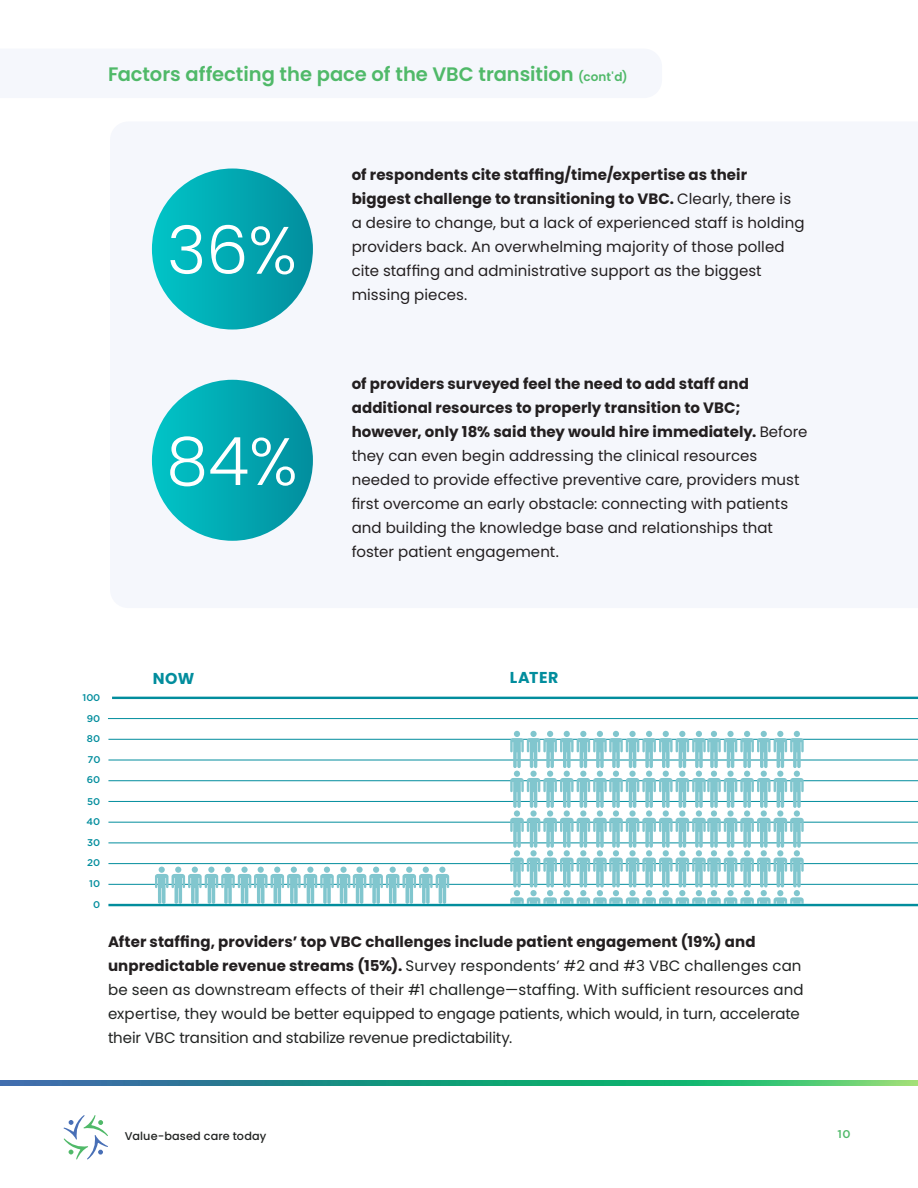
<style>
.page{position:relative;width:918px;height:1188px;background:#fff}
.page>*{position:absolute;margin:0;border:0;box-sizing:border-box;transform-origin:0 0}
.t1{font:300 66.9px "Poppins";color:#fff}
.t2{font:600 19.5px "Poppins";letter-spacing:-.005em;color:#50b969}
.t3{font:700 15.75px "Poppins";letter-spacing:.035em;color:#028d9d}
.t4{font:15px/24px "Poppins";letter-spacing:.005em;color:#231f20}
.t5{font:15px/24px "Poppins";color:#212322}
.t6{font:500 11.25px "Poppins";letter-spacing:.015em;color:#212322}
.t7{font:500 11.25px "Gotham";color:#50b969}
.t8{font:500 9.75px/20.7px "Gotham";color:#028d9d;text-align:center}
.s1{font-size:12px}
.s2{font-weight:700}
.s3{font-weight:700;color:#231f20}
</style>
<div class="page">
<svg style="left:63px;top:1115px;width:45px;height:45px"></svg>
<img style="left:0;top:1080px;width:918px;height:6px">
<hr style="left:112px;top:697px;width:806px;height:2px;background:#028d9d">
<hr style="left:108px;top:718px;width:810px;height:1px;background:#028d9d">
<hr style="left:108px;top:739px;width:810px;height:1px;background:#028d9d">
<hr style="left:108px;top:760px;width:810px;height:1px;background:#028d9d">
<hr style="left:108px;top:780px;width:810px;height:1px;background:#028d9d">
<hr style="left:108px;top:801px;width:810px;height:1px;background:#028d9d">
<hr style="left:108px;top:822px;width:810px;height:1px;background:#028d9d">
<hr style="left:108px;top:843px;width:810px;height:1px;background:#028d9d">
<hr style="left:108px;top:863px;width:810px;height:1px;background:#028d9d">
<hr style="left:108px;top:884px;width:810px;height:1px;background:#028d9d">
<hr style="left:108px;top:904px;width:810px;height:2px;background:#028d9d">
<svg style="left:155px;top:867px;width:294px;height:37px"></svg>
<svg style="left:530px;top:810px;width:7px;height:7px"></svg>
<div style="left:514px;top:810px;width:6px;height:7px;background:#81c6ce;border-radius:50%"></div>
<div style="left:547px;top:810px;width:6px;height:7px;background:#81c6ce;border-radius:50%"></div>
<div style="left:580px;top:810px;width:6px;height:7px;background:#81c6ce;border-radius:50%"></div>
<div style="left:564px;top:810px;width:6px;height:7px;background:#81c6ce;border-radius:50%"></div>
<div style="left:597px;top:810px;width:6px;height:7px;background:#81c6ce;border-radius:50%"></div>
<svg style="left:629px;top:810px;width:7px;height:7px"></svg>
<div style="left:613px;top:810px;width:6px;height:7px;background:#81c6ce;border-radius:50%"></div>
<div style="left:646px;top:810px;width:6px;height:7px;background:#81c6ce;border-radius:50%"></div>
<div style="left:679px;top:810px;width:6px;height:7px;background:#81c6ce;border-radius:50%"></div>
<div style="left:663px;top:810px;width:6px;height:7px;background:#81c6ce;border-radius:50%"></div>
<div style="left:696px;top:810px;width:6px;height:7px;background:#81c6ce;border-radius:50%"></div>
<svg style="left:727px;top:810px;width:7px;height:7px"></svg>
<div style="left:711px;top:810px;width:6px;height:7px;background:#81c6ce;border-radius:50%"></div>
<div style="left:744px;top:810px;width:6px;height:7px;background:#81c6ce;border-radius:50%"></div>
<div style="left:777px;top:810px;width:6px;height:7px;background:#81c6ce;border-radius:50%"></div>
<div style="left:761px;top:810px;width:6px;height:7px;background:#81c6ce;border-radius:50%"></div>
<div style="left:794px;top:810px;width:6px;height:7px;background:#81c6ce;border-radius:50%"></div>
<svg style="left:510px;top:731px;width:294px;height:77px"></svg>
<svg style="left:510px;top:818px;width:294px;height:86px"></svg>
<div style="left:152px;top:169px;width:161px;height:161px;background:linear-gradient(to right,#01c5c7,#048e9e);border-radius:81px"></div>
<div style="left:152px;top:380px;width:161px;height:161px;background:linear-gradient(to right,#01c4c7,#038e9e);border-radius:81px"></div>
<p class="t2" style="left:108px;top:62px;width:521px">Factors affecting the pace of the VBC transition <span class="s1">(cont'd)</span></p>
<p class="t1" style="left:167px;top:212px;width:131px">36%</p>
<p class="t1" style="left:166px;top:423px;width:133px">84%</p>
<p class="t4" style="left:352px;top:163px;width:454px"><span class="s2">of respondents cite staffing/time/expertise as their biggest challenge to transitioning to VBC.</span> Clearly, there is a desire to change, but a lack of experienced staff is holding providers back. An overwhelming majority of those polled cite staffing and administrative support as the biggest missing pieces.</p>
<p class="t4" style="left:352px;top:372px;width:457px"><span class="s2">of providers surveyed feel the need to add staff and additional resources to properly transition to VBC; however, only 18% said they would hire immediately.</span> Before they can even begin addressing the clinical resources needed to provide effective preventive care, providers must first overcome an early obstacle: connecting with patients and building the knowledge base and relationships that foster patient engagement.</p>
<p class="t8" style="left:82px;top:687px;width:19px">100</p>
<p class="t8" style="left:87px;top:709px;width:15px">90</p>
<p class="t8" style="left:87px;top:728px;width:15px">80</p>
<p class="t8" style="left:87px;top:749px;width:15px">70</p>
<p class="t8" style="left:87px;top:770px;width:15px">60</p>
<p class="t8" style="left:87px;top:791px;width:15px">50</p>
<p class="t8" style="left:86px;top:811px;width:15px">40</p>
<p class="t8" style="left:87px;top:833px;width:15px">30</p>
<p class="t8" style="left:87px;top:852px;width:15px">20</p>
<p class="t8" style="left:89px;top:873px;width:12px">10<br>0</p>
<p class="t3" style="left:153px;top:669px;width:43px">NOW</p>
<p class="t3" style="left:510px;top:668px;width:50px">LATER</p>
<p class="t5" style="left:108px;top:930px;width:697px"><span class="s3">After staffing, providers’ top VBC challenges include patient engagement (19%) and unpredictable revenue streams (15%).</span> Survey respondents’ #2 and #3 VBC challenges can be seen as downstream effects of their #1 challenge—staffing. With sufficient resources and expertise, they would be better equipped to engage patients, which would, in turn, accelerate their VBC transition and stabilize revenue predictability.</p>
<p class="t6" style="left:125px;top:1130px;width:143px">Value-based care today</p>
<p class="t7" style="left:838px;top:1126px;width:14px">10</p>
</div>
